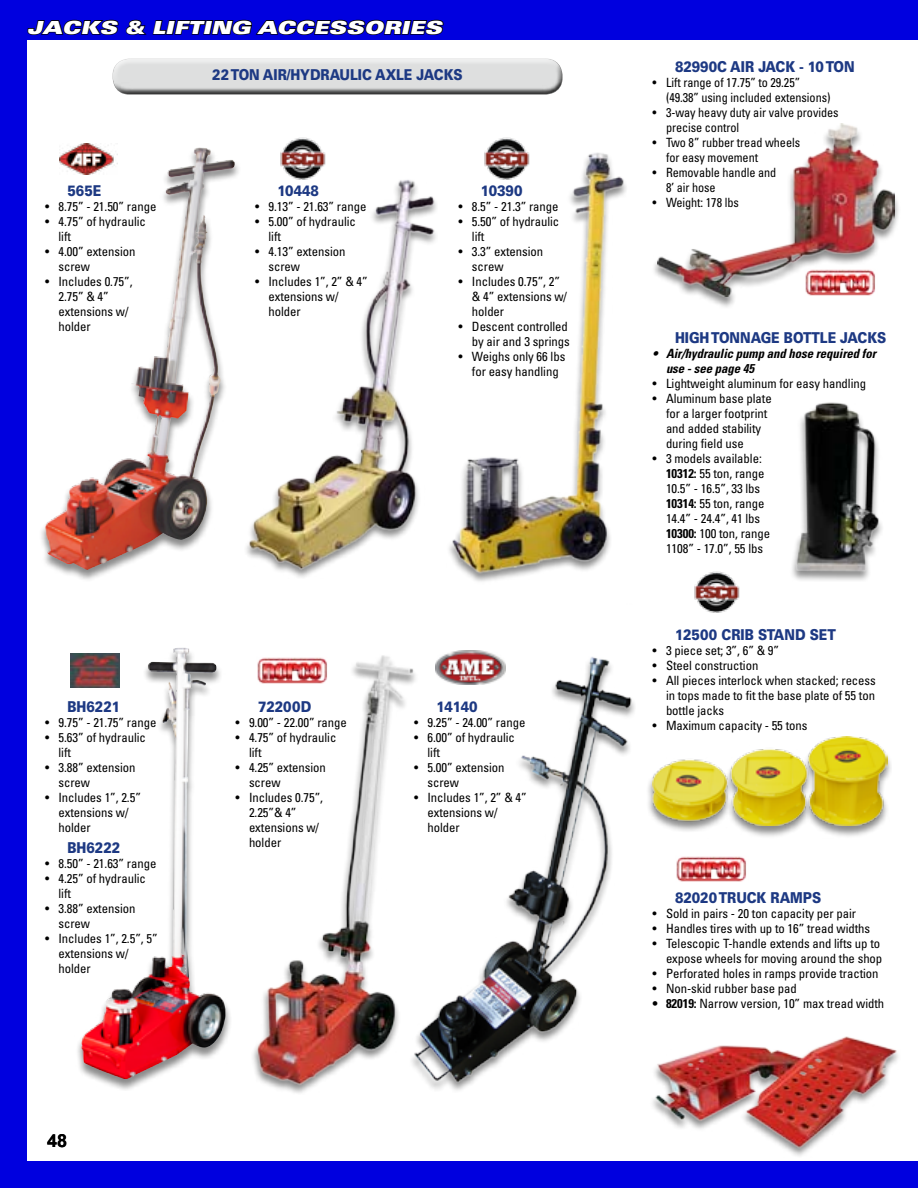
<style>
.page{position:relative;width:918px;height:1188px;background:#0000df}
.page>*{position:absolute;margin:0;border:0;box-sizing:border-box;transform-origin:0 0}
.t1{font:italic 900 expanded 18px "Univers";color:#fff}
.t2{font:700 18px "Arial";color:#000}
.t3{font:900 15px "Univers";letter-spacing:-.005em;color:#1d3983;scale:.85 1}
.t4{font:condensed 12.75px/15px "Univers";letter-spacing:-.005em;color:#000}
.t5{font:condensed 12.75px/15px "Univers";letter-spacing:-.005em;color:#000;scale:.96 1}
.t6{font:italic 700 condensed 12.75px/15px "Univers";letter-spacing:-.005em;color:#000}
.s1{font-weight:700}
</style>
<div class="page">
<div style="left:27px;top:40px;width:891px;height:1121px;background:#fff"></div>
<hr style="left:917px;top:0;width:1px;height:1188px;background:#0000df">
<div style="left:651px;top:123px;width:250px;height:186px;background:#000;opacity:.46"></div>
<img style="left:657px;top:124px;width:237px;height:172px">
<img style="left:804px;top:269px;width:73px;height:27px">
<svg style="left:27px;top:19px;width:417px;height:16px"></svg>
<div style="left:789px;top:402px;width:95px;height:180px;background:#000;opacity:.46"></div>
<img style="left:789px;top:402px;width:95px;height:172px">
<img style="left:694px;top:571px;width:46px;height:42px">
<div style="left:646px;top:736px;width:246px;height:102px;background:#000;opacity:.46"></div>
<img style="left:653px;top:736px;width:235px;height:90px">
<img style="left:652px;top:1036px;width:246px;height:114px">
<img style="left:676px;top:856px;width:71px;height:26px">
<div style="left:111px;top:56px;width:453px;height:33px;background:#fff;opacity:.75"></div>
<div style="left:111px;top:62px;width:453px;height:33px;background:#000;opacity:.75"></div>
<div style="left:408px;top:656px;width:228px;height:437px;background:#000;opacity:.46"></div>
<img style="left:418px;top:656px;width:216px;height:428px">
<img style="left:435px;top:650px;width:71px;height:35px">
<div style="left:74px;top:647px;width:157px;height:444px;background:#000;opacity:.46"></div>
<img style="left:81px;top:648px;width:145px;height:431px">
<img style="left:71px;top:653px;width:49px;height:35px">
<div style="left:250px;top:654px;width:168px;height:441px;background:#000;opacity:.46"></div>
<img style="left:252px;top:654px;width:166px;height:433px">
<img style="left:256px;top:657px;width:74px;height:27px">
<div style="left:38px;top:146px;width:203px;height:435px;background:#000;opacity:.46"></div>
<img style="left:165px;top:147px;width:34px;height:48px">
<img style="left:60px;top:144px;width:58px;height:30px">
<img style="left:246px;top:180px;width:186px;height:398px">
<img style="left:277px;top:137px;width:51px;height:46px">
<img style="left:432px;top:152px;width:194px;height:430px">
<img style="left:481px;top:137px;width:51px;height:46px">
<h1 class="t1" style="left:27px;top:17px;width:36px">JACKS</h1>
<h1 class="t1" style="left:125px;top:17px;width:42px">&amp; LIFTIN</h1>
<h1 class="t1" style="left:231px;top:17px;width:45px">G ACCESSORIES</h1>
<p class="t3" style="left:68px;top:182px;width:41px">565E</p>
<p class="t4" style="left:45px;top:199px;width:113px">• 8.75” - 21.50” range</p>
<p class="t4" style="left:59px;top:214px;width:89px;text-indent:-14px">• 4.75” of hydraulic lift</p>
<p class="t4" style="left:59px;top:244px;width:78px;text-indent:-14px">• 4.00” extension screw</p>
<p class="t4" style="left:59px;top:274px;width:76px;text-indent:-14px">• Includes 0.75”,<br>2.75” &amp; 4” extensions w/ holder</p>
<p class="t3" style="left:212px;top:66px;width:296px">22 TON AIR/HYDRAULIC AXLE JAC KS</p>
<p class="t3" style="left:278px;top:182px;width:50px">10448</p>
<p class="t4" style="left:255px;top:199px;width:113px">• 9.13” - 21.63” range</p>
<p class="t4" style="left:269px;top:214px;width:89px;text-indent:-14px">• 5.00” of hydraulic lift</p>
<p class="t4" style="left:269px;top:244px;width:78px;text-indent:-14px">• 4.13” extension screw</p>
<p class="t4" style="left:269px;top:274px;width:101px;text-indent:-14px">• Includes 1”, 2” &amp; 4” extensions w/ holder</p>
<p class="t3" style="left:481px;top:182px;width:50px">10390</p>
<p class="t4" style="left:458px;top:199px;width:102px">• 8.5” - 21.3” range</p>
<p class="t4" style="left:472px;top:214px;width:89px;text-indent:-14px">• 5.50” of hydraulic lift</p>
<p class="t4" style="left:472px;top:244px;width:73px;text-indent:-14px">• 3.3” extension screw</p>
<p class="t4" style="left:472px;top:274px;width:97px;text-indent:-14px">• Includes 0.75”, 2” &amp; 4” extensions w/ holder</p>
<p class="t4" style="left:458px;top:319px;width:113px;text-align:right">• Descent controlled by air and 3 springs</p>
<p class="t4" style="left:458px;top:349px;width:108px;text-align:center">• Weighs only 66 lbs for easy handling</p>
<p class="t3" style="left:68px;top:698px;width:64px">BH6221</p>
<p class="t4" style="left:45px;top:715px;width:113px">• 9.75” - 21.75” range</p>
<p class="t4" style="left:59px;top:730px;width:89px;text-indent:-14px">• 5.63” of hydraulic lift</p>
<p class="t4" style="left:59px;top:760px;width:78px;text-indent:-14px">• 3.88” extension screw</p>
<p class="t4" style="left:59px;top:790px;width:84px;text-indent:-14px">• Includes 1”, 2.5” extensions w/ holder</p>
<p class="t3" style="left:68px;top:839px;width:64px">BH6222</p>
<p class="t4" style="left:45px;top:856px;width:113px">• 8.50” - 21.63” range</p>
<p class="t4" style="left:59px;top:871px;width:89px;text-indent:-14px">• 4.25” of hydraulic lift</p>
<p class="t4" style="left:59px;top:901px;width:78px;text-indent:-14px">• 3.88” extension screw</p>
<p class="t4" style="left:59px;top:931px;width:101px;text-indent:-14px">• Includes 1”, 2.5”, 5” extensions w/ holder</p>
<h1 class="t2" style="left:47px;top:1129px;width:22px">48</h1>
<p class="t3" style="left:258px;top:698px;width:62px">72200D</p>
<p class="t4" style="left:236px;top:715px;width:113px">• 9.00” - 22.00” range</p>
<p class="t4" style="left:249px;top:730px;width:89px;text-indent:-14px">• 4.75” of hydraulic lift</p>
<p class="t4" style="left:249px;top:760px;width:78px;text-indent:-14px">• 4.25” extension screw</p>
<p class="t4" style="left:249px;top:790px;width:76px;text-indent:-14px">• Includes 0.75”,<br>2.25”&amp; 4” extensions w/ holder</p>
<p class="t3" style="left:436px;top:698px;width:50px">14140</p>
<p class="t4" style="left:414px;top:715px;width:113px">• 9.25” - 24.00” range</p>
<p class="t4" style="left:428px;top:730px;width:89px;text-indent:-14px">• 6.00” of hydraulic lift</p>
<p class="t4" style="left:428px;top:760px;width:78px;text-indent:-14px">• 5.00” extension screw</p>
<p class="t4" style="left:428px;top:790px;width:101px;text-indent:-14px">• Includes 1”, 2” &amp; 4” extensions w/ holder</p>
<p class="t3" style="left:675px;top:57px;width:213px">82990C AIR JAC K - 10 TON</p>
<p class="t5" style="left:666px;top:75px;width:173px;text-indent:-14px">• Lift range of 17.75” to 29.25” (49.38” using included extensions)</p>
<p class="t5" style="left:666px;top:105px;width:181px;text-indent:-14px">• 3-way heavy duty air valve provides precise control</p>
<p class="t5" style="left:666px;top:135px;width:141px;text-indent:-14px">• Two 8” rubber tread wheels for easy movement</p>
<p class="t5" style="left:666px;top:165px;width:116px;text-indent:-14px">• Removable handle and<br>8’ air hose</p>
<p class="t5" style="left:652px;top:195px;width:91px">• Weight: 178 lbs</p>
<p class="t3" style="left:675px;top:329px;width:78px">HIGH TONNA</p>
<p class="t3" style="left:761px;top:329px;width:149px">GE BOTTLE JAC KS</p>
<p class="t6" style="left:666px;top:346px;width:211px;text-indent:-14px">• Air/hydraulic pump and hose required for use - see page 45</p>
<p class="t4" style="left:652px;top:376px;width:215px">• Lightweight aluminum for easy handling</p>
<p class="t4" style="left:666px;top:391px;width:107px;text-indent:-14px">• Aluminum base plate for a larger footprint and added stability during field use</p>
<p class="t4" style="left:666px;top:451px;width:106px;text-indent:-14px">• 3 models available:<br><span class="s1">10312:</span> 55 ton, range<br>10.5” - 16.5”, 33 lbs<br><span class="s1">10314:</span> 55 ton, range<br>14.4” - 24.4”, 41 lbs<br><span class="s1">10300:</span> 100 ton, range<br>1108” - 17.0”, 55 lbs</p>
<p class="t3" style="left:675px;top:626px;width:76px">12500 CRIB</p>
<p class="t3" style="left:758px;top:626px;width:23px">STAN</p>
<p class="t3" style="left:795px;top:626px;width:39px">D SET</p>
<p class="t4" style="left:652px;top:643px;width:128px">• 3 piece set; 3”, 6” &amp; 9”</p>
<p class="t4" style="left:652px;top:658px;width:107px">• Steel construction</p>
<p class="t4" style="left:666px;top:673px;width:211px;text-align:justify;text-indent:-14px">• All pieces interlock when stacked; recess in tops made to fit the base plate of 55 ton bottle jacks</p>
<p class="t4" style="left:652px;top:718px;width:156px">• Maximum capacity - 55 tons</p>
<p class="t3" style="left:675px;top:888px;width:126px">82020 TRUCK RAMP</p>
<p class="t3" style="left:812px;top:888px;width:12px">S</p>
<p class="t4" style="left:652px;top:906px;width:205px">• Sold in pairs - 20 ton capacity per pair</p>
<p class="t4" style="left:652px;top:921px;width:219px">• Handles tires with up to 16” tread widths</p>
<p class="t4" style="left:652px;top:936px;width:231px;text-align:right">• Telescopic T-handle extends and lifts up to expose wheels for moving around the shop</p>
<p class="t4" style="left:652px;top:966px;width:228px">• Perforated holes in ramps provide traction</p>
<p class="t4" style="left:652px;top:981px;width:146px">• Non-skid rubber base pad</p>
<p class="t4" style="left:652px;top:996px;width:233px"><span class="s1">• 82019:</span> Narrow version, 10” max tread width</p>
</div>
